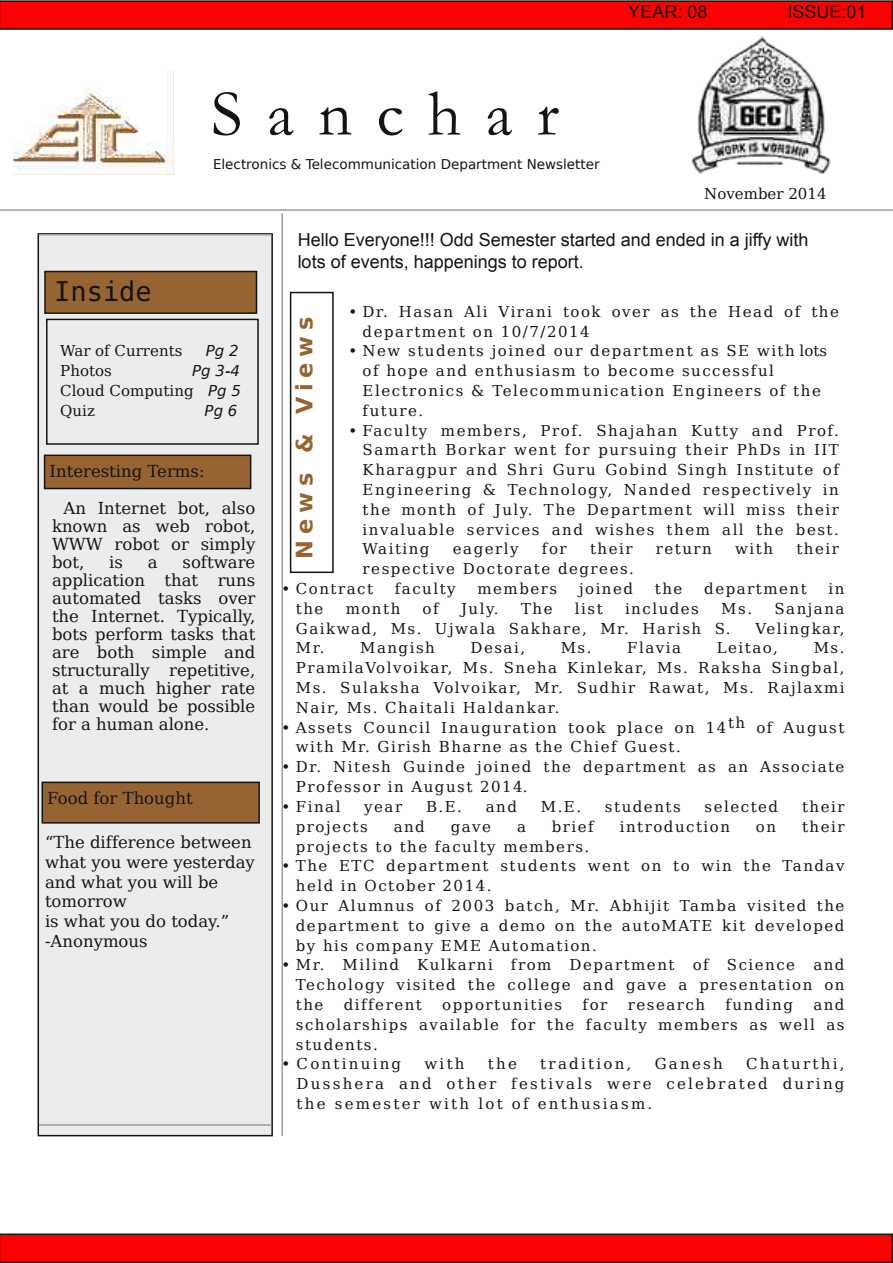
<style>
.page{position:relative;width:893px;height:1263px;background:#fff}
.page>*{position:absolute;margin:0;border:0;box-sizing:border-box;transform-origin:0 0}
.t1{font:66px "Garamond";letter-spacing:.37em;color:#161413}
.t2{font:27px "Bitstream Vera Sans Mono";color:#161413}
.t3{font:700 22.5px "Bitstream Vera Sans";letter-spacing:.26em;color:#966432}
.t4{font:18px/22.5px "Arial";color:#161413}
.t5{font:16.5px/18px "Bitstream Vera Serif";color:#161413;text-align:justify}
.t6{font:15px/19.8px "Bitstream Vera Serif";letter-spacing:.1em;color:#161413}
.t7{font:15px/19.8px "Bitstream Vera Serif";color:#161413}
.t8{font:15px "Bitstream Vera Serif";letter-spacing:.15em;color:#161413}
.t9{font:italic 15px "Bitstream Vera Sans";color:#161413}
.t10{font:13.5px "Bitstream Vera Sans";color:#161413}
.s1{font-family:"Bitstream Vera Sans";font-style:italic}
</style>
<div class="page">
<hr style="left:0;top:209px;width:893px;height:2px;background:#9a9c9e">
<hr style="left:281px;top:213px;width:2px;height:923px;background:#9a9c9e">
<div style="left:38px;top:234px;width:234px;height:902px;background:#ebecec"></div>
<div style="left:38px;top:233px;width:235px;height:903px;border:2px solid #161413"></div>
<hr style="left:39px;top:234px;width:232px;height:1px;background:#9a9c9e">
<hr style="left:39px;top:1124px;width:232px;height:2px;background:#9a9c9e">
<div style="left:45px;top:272px;width:211px;height:41px;background:#966432"></div>
<div style="left:44px;top:271px;width:213px;height:43px;border:2px solid #161413"></div>
<div style="left:46px;top:319px;width:213px;height:126px;border:2px solid #161413"></div>
<img style="left:13px;top:71px;width:161px;height:104px">
<img style="left:691px;top:36px;width:140px;height:138px">
<div style="left:290px;top:292px;width:44px;height:281px;border:2px solid #161413"></div>
<div style="left:45px;top:455px;width:206px;height:33px;background:#966432"></div>
<div style="left:44px;top:454px;width:207px;height:35px;border:2px solid #161413"></div>
<div style="left:42px;top:782px;width:217px;height:41px;background:#966432"></div>
<div style="left:42px;top:782px;width:218px;height:42px;border:2px solid #161413"></div>
<svg style="left:0;top:0;width:893px;height:30px;background:#e70707"></svg>
<svg style="left:0;top:1233px;width:893px;height:30px;background:#e70707"></svg>
<p class="t4" style="left:628px;top:1px;width:81px">YEAR: 08</p>
<p class="t4" style="left:787px;top:1px;width:81px">ISSUE:01</p>
<h1 class="t1" style="left:211px;top:78px;width:349px">Sanchar</h1>
<p class="t10" style="left:213px;top:157px;width:388px">Electronics &amp; Telecommunication Department Newsletter</p>
<p class="t7" style="left:704px;top:184px;width:124px">November 2014</p>
<h2 class="t2" style="left:54px;top:276px;width:99px">Inside</h2>
<p class="t7" style="left:60px;top:341px;width:124px">War of Currents</p>
<p class="t9" style="left:206px;top:342px;width:34px">Pg 2</p>
<p class="t6" style="left:60px;top:361px;width:53px">Photos</p>
<p class="t9" style="left:192px;top:362px;width:49px">Pg 3-4</p>
<p class="t7" style="left:60px;top:381px;width:182px">Cloud Computing <span class="s1">Pg 5<br></span>Quiz</p>
<p class="t9" style="left:205px;top:402px;width:34px">Pg 6</p>
<p class="t5" style="left:50px;top:462px;width:157px">Interesting Terms:</p>
<p class="t5" style="left:52px;top:499px;width:205px;text-indent:12px">An Internet bot, also known as web robot, WWW robot or simply bot,</p>
<p class="t5" style="left:52px;top:553px;width:205px;text-indent:131px">software application that runs automated tasks over the Internet. Typically, bots perform tasks that are both simple and structurally repetitive, at a much higher rate than would be possible for a human alone.</p>
<p class="t5" style="left:109px;top:553px;width:15px">is</p>
<p class="t5" style="left:148px;top:553px;width:11px">a</p>
<p class="t5" style="left:47px;top:789px;width:147px">Food for Thought</p>
<p class="t5" style="left:45px;top:832px;width:211px;line-height:19.8px;text-align:left">“The difference between what you were yesterday and what you will be tomorrow<br>is what you do today.” -Anonymous</p>
<p class="t4" style="left:298px;top:228px;width:512px">Hello Everyone!!! Odd Semester started and ended in a jiffy with lots of events, happenings to report.</p>
<h3 class="t3" style="left:291px;top:559px;width:244px;rotate:-90deg">News &amp; Views</h3>
<p class="t6" style="left:363px;top:302px;width:478px;text-indent:-14px">• Dr. Hasan Ali Virani took over as the Head of the department on 10/7/2014</p>
<p class="t6" style="left:363px;top:341px;width:466px;text-indent:-14px">• New students joined our department as SE with lots of hope and enthusiasm to become successful Electronics &amp; Telecommunication Engineers of the future.</p>
<p class="t6" style="left:363px;top:421px;width:478px;text-align:justify;text-indent:-14px">• Faculty members, Prof. Shajahan Kutty and Prof.<br>Samarth Borkar went for pursuing their PhDs in IIT Kharagpur and Shri Guru Gobind Singh Institute of Engineering &amp; Technology, Nanded respectively in the month of July. The Department will miss their invaluable services and wishes them all the best.<br>Waiting</p>
<p class="t6" style="left:453px;top:539px;width:67px">eagerly</p>
<p class="t6" style="left:542px;top:539px;width:26px">for</p>
<p class="t6" style="left:590px;top:539px;width:44px">their</p>
<p class="t6" style="left:656px;top:539px;width:58px">return</p>
<p class="t6" style="left:735px;top:539px;width:39px">with</p>
<p class="t6" style="left:796px;top:539px;width:44px">their</p>
<p class="t6" style="left:363px;top:559px;width:273px">respective Doctorate degrees.</p>
<p class="t6" style="left:282px;top:579px;width:93px">• Contract</p>
<p class="t6" style="left:395px;top:579px;width:62px">faculty</p>
<p class="t6" style="left:478px;top:579px;width:81px">members</p>
<p class="t6" style="left:579px;top:579px;width:56px">joined</p>
<p class="t6" style="left:655px;top:579px;width:29px">the</p>
<p class="t6" style="left:704px;top:579px;width:104px">department</p>
<p class="t6" style="left:829px;top:579px;width:17px">in</p>
<p class="t6" style="left:296px;top:599px;width:29px">the</p>
<p class="t6" style="left:346px;top:599px;width:56px">month</p>
<p class="t6" style="left:423px;top:599px;width:18px">of</p>
<p class="t6" style="left:461px;top:599px;width:39px">July.</p>
<p class="t6" style="left:521px;top:599px;width:33px">The</p>
<p class="t6" style="left:575px;top:599px;width:29px">list</p>
<p class="t6" style="left:625px;top:599px;width:75px">includes</p>
<p class="t6" style="left:296px;top:599px;width:550px;text-indent:425px">Ms. Sanjana<br>Gaikwad, Ms. Ujwala Sakhare, Mr. Harish S.</p>
<p class="t6" style="left:755px;top:619px;width:90px">Velingkar,</p>
<p class="t6" style="left:296px;top:638px;width:140px">Mr. Mangish</p>
<p class="t6" style="left:470px;top:638px;width:56px">Desai,</p>
<p class="t6" style="left:561px;top:638px;width:122px">Ms. Flavia</p>
<p class="t6" style="left:717px;top:638px;width:63px">Leitao,</p>
<p class="t6" style="left:296px;top:638px;width:550px;text-align:justify;text-indent:518px">Ms.<br>PramilaVolvoikar, Ms. Sneha Kinlekar, Ms. Raksha Singbal, Ms. Sulaksha Volvoikar, Mr. Sudhir Rawat, Ms. Rajlaxmi Nair, Ms. Chaitali Haldankar.</p>
<p class="t6" style="left:296px;top:718px;width:550px;text-indent:-14px">• Assets Council Inauguration took place on 14th of August with Mr. Girish Bharne as the Chief Guest.</p>
<p class="t6" style="left:296px;top:757px;width:550px;text-indent:-14px">• Dr. Nitesh Guinde joined the department as an Associate<br>Professor in August 2014.</p>
<p class="t6" style="left:282px;top:797px;width:60px">• Final</p>
<p class="t6" style="left:364px;top:797px;width:39px">year</p>
<p class="t6" style="left:426px;top:797px;width:37px">B.E.</p>
<p class="t6" style="left:486px;top:797px;width:33px">and</p>
<p class="t6" style="left:541px;top:797px;width:42px">M.E.</p>
<p class="t6" style="left:605px;top:797px;width:77px">students</p>
<p class="t6" style="left:704px;top:797px;width:75px">selected</p>
<p class="t6" style="left:802px;top:797px;width:44px">their</p>
<p class="t6" style="left:296px;top:817px;width:73px">projects</p>
<p class="t6" style="left:394px;top:817px;width:33px">and</p>
<p class="t6" style="left:451px;top:817px;width:42px">gave</p>
<p class="t6" style="left:517px;top:817px;width:10px">a</p>
<p class="t6" style="left:552px;top:817px;width:43px">brief</p>
<p class="t6" style="left:620px;top:817px;width:112px">introduction</p>
<p class="t6" style="left:756px;top:817px;width:22px">on</p>
<p class="t6" style="left:802px;top:817px;width:44px">their</p>
<p class="t6" style="left:296px;top:836px;width:295px">projects to the faculty members.</p>
<p class="t6" style="left:296px;top:856px;width:550px;text-indent:-14px">• The ETC department students went on to win the Tandav held in October 2014.</p>
<p class="t6" style="left:296px;top:896px;width:550px;text-align:justify;text-indent:-14px">• Our Alumnus of 2003 batch, Mr. Abhijit Tamba visited the department to give a demo on the autoMATE kit developed by his company EME Automation.</p>
<p class="t6" style="left:296px;top:955px;width:550px;text-align:justify;text-indent:-14px">• Mr. Milind Kulkarni from Department of Science and Techology visited the college and gave a presentation on the</p>
<p class="t6" style="left:296px;top:995px;width:550px;text-align:justify;text-indent:517px">and scholarships available for the faculty members as well as students.</p>
<p class="t8" style="left:282px;top:1055px;width:121px">• Continuing</p>
<p class="t6" style="left:425px;top:1054px;width:42px">with</p>
<p class="t6" style="left:488px;top:1054px;width:31px">the</p>
<p class="t8" style="left:540px;top:1055px;width:93px">tradition,</p>
<p class="t6" style="left:655px;top:1054px;width:70px">Ganesh</p>
<p class="t6" style="left:344px;top:995px;width:80px">different</p>
<p class="t6" style="left:442px;top:995px;width:121px">opportunities</p>
<p class="t6" style="left:583px;top:995px;width:26px">for</p>
<p class="t6" style="left:628px;top:995px;width:79px">research</p>
<p class="t6" style="left:725px;top:995px;width:69px">funding</p>
<p class="t6" style="left:297px;top:1054px;width:549px;text-align:justify;text-indent:449px">Chaturthi, Dusshera and other festivals were celebrated during the semester with lot of enthusiasm.</p>
</div>
